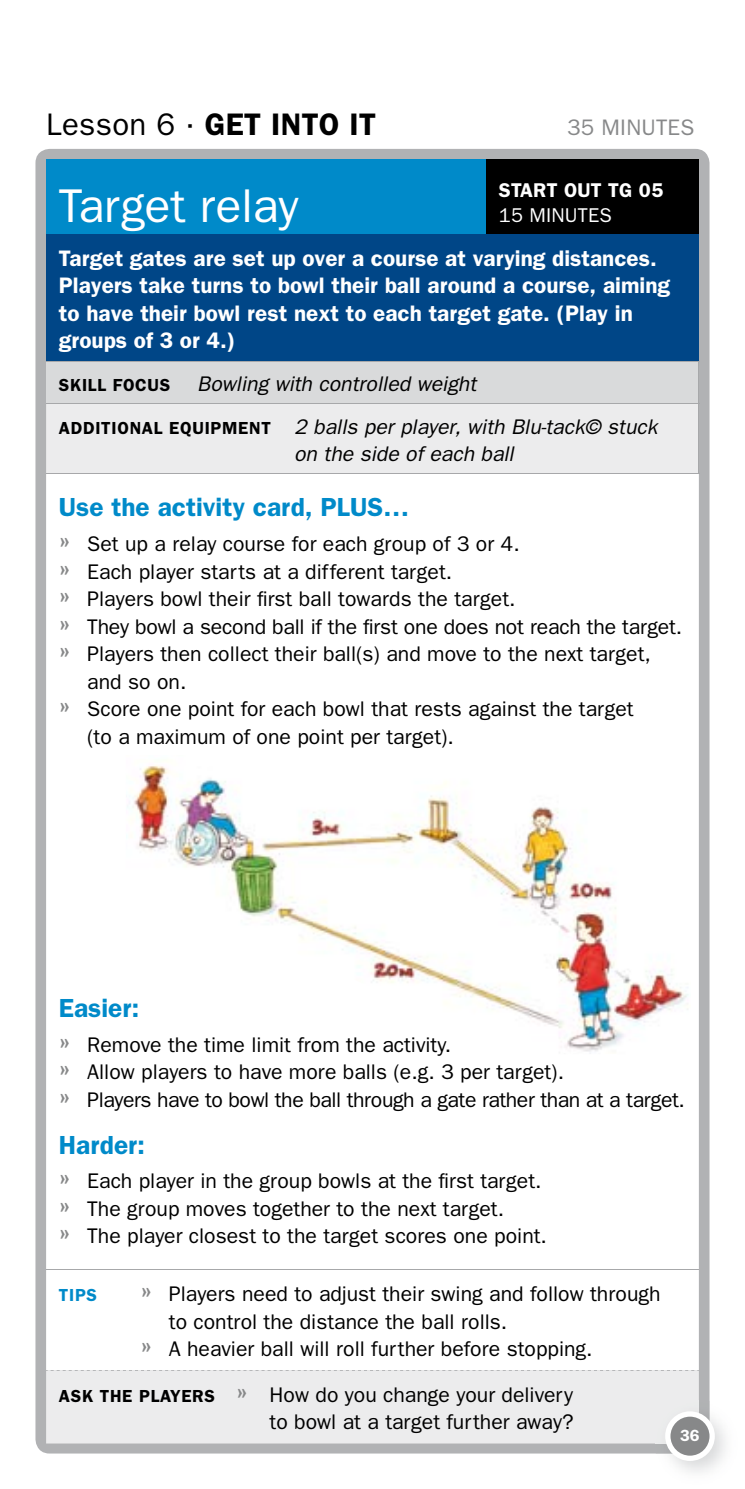
<style>
.page{position:relative;width:745px;height:1489px;background:#fff}
.page>*{position:absolute;margin:0;border:0;box-sizing:border-box;transform-origin:0 0}
.t1{font:47.5px "Franklin Gothic";color:#fff}
.t2{font:600 31.25px "Franklin Gothic";letter-spacing:.01em;color:#000}
.t3{font:600 26.25px "Franklin Gothic";color:#008ac9}
.t4{font:600 22.5px/27.5px "Franklin Gothic";color:#fff}
.t5{font:22.5px "Franklin Gothic";letter-spacing:.01em;color:#878889}
.t6{font:21.25px/27.5px "Franklin Gothic";color:#000}
.t7{font:italic 21.25px/42.8px "Franklin Gothic";color:#000}
.t8{font:600 20px "Franklin Gothic";letter-spacing:.01em;color:#fff}
.t9{font:20px "Franklin Gothic";letter-spacing:.01em;color:#fff}
.t10{font:600 17.5px "Franklin Gothic";letter-spacing:.04em;color:#000}
.t11{font:600 17.5px "Franklin Gothic";color:#008ac9}
.t12{font:600 16.25px "Franklin Gothic";color:#fff}
.s1{font-weight:400}
.s2{font-weight:600;font-style:normal;font-size:17.5px}
.s3{font-weight:600;font-size:30px;color:#878889}
.s4{font-weight:600;font-size:17.5px}
</style>
<div class="page">
<div style="left:35px;top:149px;width:674px;height:1304px;background:#b1b2b4;border-radius:14px"></div>
<div style="left:46px;top:159px;width:439px;height:76px;background:#008ac9"></div>
<div style="left:485px;top:159px;width:213px;height:76px;background:#000"></div>
<div style="left:46px;top:235px;width:652px;height:126px;background:#004687"></div>
<div style="left:46px;top:361px;width:652px;height:43px;background:#d9dadb"></div>
<div style="left:46px;top:404px;width:652px;height:1039px;background:#ececed"></div>
<div style="left:46px;top:474px;width:652px;height:895px;background:#fff"></div>
<hr style="left:46px;top:360px;width:439px;height:1px;background:#a7a8aa">
<hr style="left:485px;top:360px;width:213px;height:1px;background:#a7a8aa">
<hr style="left:698px;top:361px;width:1px;height:42px;background:#a7a8aa">
<hr style="left:46px;top:403px;width:439px;height:1px;background:#a7a8aa">
<hr style="left:485px;top:403px;width:213px;height:1px;background:#a7a8aa">
<hr style="left:698px;top:404px;width:1px;height:69px;background:#a7a8aa">
<hr style="left:46px;top:473px;width:439px;height:1px;background:#a7a8aa">
<hr style="left:485px;top:473px;width:213px;height:1px;background:#a7a8aa">
<hr style="left:46px;top:1269px;width:439px;height:1px;background:#a7a8aa">
<hr style="left:485px;top:1269px;width:213px;height:1px;background:#a7a8aa">
<svg style="left:46px;top:1369px;width:652px;height:1px"></svg>
<img style="left:126px;top:755px;width:564px;height:299px">
<img style="left:655px;top:1400px;width:71px;height:73px">
<img style="left:655px;top:1400px;width:54px;height:53px">
<img style="left:655px;top:1400px;width:43px;height:43px">
<svg style="left:664px;top:1411px;width:50px;height:49px"></svg>
<div style="left:670px;top:1416px;width:39px;height:39px;background:#878889;border-radius:50%"></div>
<h2 class="t2" style="left:46px;top:105px;width:331px"><span class="s1">Lesson 6 ·</span> GET INTO IT</h2>
<p class="t5" style="left:566px;top:114px;width:129px">35 MINUTES</p>
<h1 class="t1" style="left:59px;top:178px;width:241px">Target relay</h1>
<p class="t8" style="left:498px;top:178px;width:166px">START OUT TG 05</p>
<p class="t9" style="left:498px;top:204px;width:115px">15 MINUTES</p>
<p class="t4" style="left:59px;top:243px;width:612px">Target gates are set up over a course at varying distances.<br>Players take turns to bowl their ball around a course, aiming to have their bowl rest next to each target gate. (Play in groups of 3 or 4.)</p>
<p class="t10" style="left:59px;top:374px;width:113px">SKILL FOCUS</p>
<p class="t7" style="left:59px;top:362px;width:599px;text-indent:138px">Bowling with controlled weight<br><span class="s2">ADDITIONAL EQUIPMENT</span> 2 balls per player, with Blu-tack© stuck</p>
<p class="t7" style="left:294px;top:432px;width:221px">on the side of each ball</p>
<p class="t3" style="left:59px;top:492px;width:352px">Use the activity card, PLUS…</p>
<p class="t6" style="left:59px;top:529px;width:462px"><span class="s3">»</span> Set up a relay course for each group of 3 or 4.</p>
<p class="t6" style="left:59px;top:557px;width:394px"><span class="s3">»</span> Each player starts at a different target.</p>
<p class="t6" style="left:59px;top:584px;width:458px"><span class="s3">»</span> Players bowl their first ball towards the target.</p>
<p class="t6" style="left:59px;top:612px;width:624px"><span class="s3">»</span> They bowl a second ball if the first one does not reach the target.</p>
<p class="t6" style="left:59px;top:639px;width:593px"><span class="s3">»</span> Players then collect their ball(s) and move to the next target,</p>
<p class="t6" style="left:87px;top:667px;width:101px">and so on.</p>
<p class="t6" style="left:59px;top:694px;width:576px"><span class="s3">»</span> Score one point for each bowl that rests against the target</p>
<p class="t6" style="left:87px;top:722px;width:368px">(to a maximum of one point per target).</p>
<p class="t3" style="left:59px;top:992px;width:82px">Easier:</p>
<p class="t6" style="left:59px;top:1030px;width:627px"><span class="s3">»</span> Remove the time limit from the activity.<br><span class="s3">»</span> Allow players to have more balls (e.g. 3 per target).<br><span class="s3">»</span> Players have to bowl the ball through a gate rather than at a target.</p>
<p class="t3" style="left:59px;top:1128px;width:88px">Harder:</p>
<p class="t6" style="left:59px;top:1166px;width:489px"><span class="s3">»</span> Each player in the group bowls at the first target. <span class="s3">»</span> The group moves together to the next target.<br><span class="s3">»</span> The player closest to the target scores one point.</p>
<p class="t11" style="left:59px;top:1284px;width:40px">TIPS</p>
<p class="t6" style="left:140px;top:1279px;width:521px"><span class="s3">»</span> Players need to adjust their swing and follow through</p>
<p class="t6" style="left:169px;top:1307px;width:340px">to control the distance the ball rolls.</p>
<p class="t6" style="left:140px;top:1334px;width:453px"><span class="s3">»</span> A heavier ball will roll further before stopping.</p>
<p class="t6" style="left:59px;top:1380px;width:516px;text-align:right"><span class="s4">ASK THE PLAYERS</span> <span class="s3">»</span> How do you change your delivery to bowl at a target further away?</p>
<p class="t12" style="left:679px;top:1425px;width:21px">36</p>
</div>
